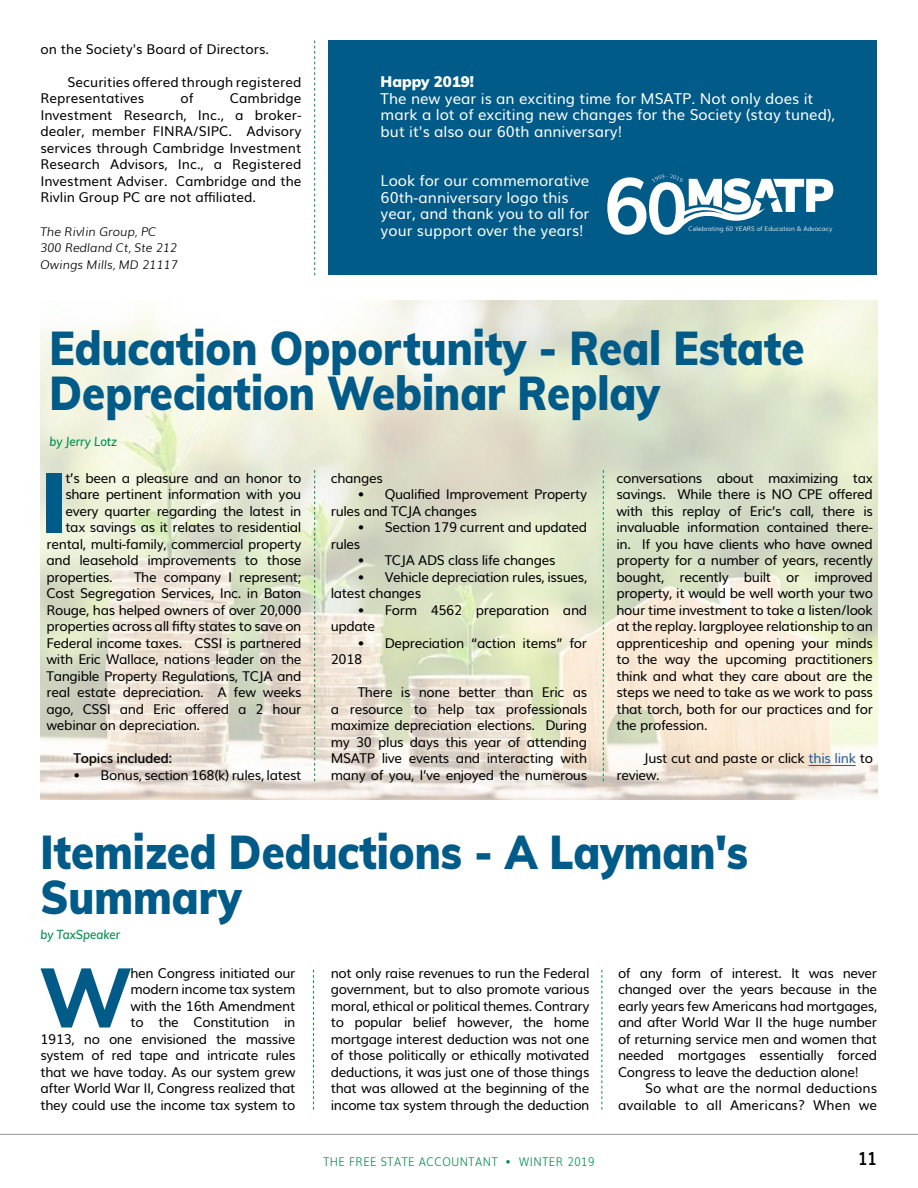
<style>
.page{position:relative;width:918px;height:1188px;background:#fff}
.page>*{position:absolute;margin:0;border:0;box-sizing:border-box;transform-origin:0 0}
.t1{font:900 82.95px "Muli";color:#005b89}
.t2{font:800 82.95px "Muli";color:#005b89}
.t3{font:900 46.5px/45px "Muli";color:#005b89;scale:.9 1}
.t4{font:700 18px "Muli";color:#000;scale:.9 1}
.t5{font:15px/16.5px "Muli";color:#fff}
.t6{font:900 15px "Muli";color:#fff}
.t7{font:13.5px/16.5px "Muli";letter-spacing:-.025em;color:#000;text-align:justify}
.t8{font:13.5px/16.5px "Muli";color:#000}
.t9{font:600 13.5px "Muli";letter-spacing:-.025em;color:#000}
.t10{font:italic 600 12.75px "Muli";color:#008e4c;scale:.9 1}
.t11{font:italic 300 12px/16.5px "Muli";color:#000}
.t12{font:300 12px "Muli";letter-spacing:.05em;color:#008e4c;scale:.9 1}
.t13{font:300 6.45px "Muli";color:#fff}
.s1{font-style:italic}
.s2{color:#215e9e}
</style>
<div class="page">
<hr style="left:0;top:1134px;width:918px;height:1px;background:#939598">
<svg style="left:313px;top:970px;width:1px;height:140px"></svg>
<svg style="left:602px;top:970px;width:1px;height:140px"></svg>
<div style="left:328px;top:40px;width:550px;height:235px;background:#005b89"></div>
<img style="left:40px;top:300px;width:838px;height:499px">
<svg style="left:603px;top:470px;width:1px;height:311px"></svg>
<svg style="left:314px;top:470px;width:1px;height:311px"></svg>
<svg style="left:314px;top:40px;width:1px;height:235px"></svg>
<hr style="left:809px;top:765px;width:47px;height:1px;background:#215e9e">
<svg style="left:607px;top:175px;width:226px;height:60px"></svg>
<p class="t8" style="left:40px;top:40px;width:230px">on the Society's Board of Directors.</p>
<p class="t8" style="left:40px;top:73px;width:262px;text-indent:27px">Securities offered through registered<br>Representatives</p>
<p class="t7" style="left:40px;top:89px;width:263px;text-indent:189px">Cambridge Investment Research, Inc., a broker&shy;dealer, member FINRA/SIPC. Advisory services through Cambridge Investment Research Advisors, Inc., a Registered Investment Adviser. Cambridge and the Rivlin Group PC are not affiliated.</p>
<p class="t11" style="left:40px;top:222px;width:139px">The Rivlin Group, PC<br>300 Redland Ct, Ste 212<br>Owings Mills, MD 21117</p>
<p class="t7" style="left:181px;top:89px;width:15px">of</p>
<p class="t6" style="left:381px;top:71px;width:95px">Happy 2019!</p>
<p class="t5" style="left:381px;top:89px;width:456px">The new year is an exciting time for MSATP. Not only does it mark a lot of exciting new changes for the Society (stay tuned), but it's also our 60th anniversary!</p>
<p class="t5" style="left:381px;top:171px;width:210px">Look for our commemorative<br>60th-anniversary logo this year, and thank you to all for your support over the years!</p>
<p class="t13" style="left:689px;top:223px;width:145px">Celebrating <span class="s1">60 YEARS</span> of Education &amp; Advocacy</p>
<h2 class="t3" style="left:50px;top:323px;width:841px">Education Opportunity - Real Estate<br>Depreciation Webinar Replay</h2>
<p class="t10" style="left:50px;top:432px;width:77px">by Jerry Lotz</p>
<h1 class="t1" style="left:41px;top:442px;width:28px">I</h1>
<p class="t7" style="left:65px;top:469px;width:238px">t’s been a pleasure and an honor to</p>
<p class="t7" style="left:65px;top:485px;width:238px">share pertinent information with you</p>
<p class="t7" style="left:65px;top:502px;width:238px">every quarter regarding the latest in</p>
<p class="t7" style="left:65px;top:518px;width:238px">tax savings as it relates to residential</p>
<p class="t7" style="left:47px;top:535px;width:256px">rental, multi-family, commercial property</p>
<p class="t7" style="left:47px;top:551px;width:256px">and leasehold improvements to those</p>
<p class="t7" style="left:47px;top:568px;width:68px">properties.</p>
<p class="t7" style="left:47px;top:568px;width:256px;text-indent:88px">The company I represent; Cost Segregation Services, Inc. in Baton Rouge, has helped owners of over 20,000 properties across all fifty states to save on Federal income taxes. CSSI is partnered with Eric Wallace, nations leader on the Tangible Property Regulations, TCJA and real estate depreciation. A few weeks ago, CSSI and Eric offered a 2 hour webinar on depreciation.</p>
<p class="t9" style="left:74px;top:748px;width:100px">Topics included:</p>
<p class="t7" style="left:74px;top:766px;width:229px">• Bonus, section 168(k) rules, latest</p>
<p class="t7" style="left:331px;top:469px;width:54px">changes</p>
<p class="t7" style="left:331px;top:485px;width:258px;text-indent:27px">• Qualified Improvement Property rules and TCJA changes</p>
<p class="t7" style="left:331px;top:518px;width:258px;text-indent:27px">• Section 179 current and updated rules</p>
<p class="t7" style="left:358px;top:551px;width:199px">• TCJA ADS class life changes</p>
<p class="t7" style="left:331px;top:568px;width:258px;text-indent:27px">• Vehicle depreciation rules, issues, latest changes</p>
<p class="t7" style="left:331px;top:601px;width:258px;text-indent:27px">• Form 4562 preparation and update</p>
<p class="t7" style="left:331px;top:634px;width:258px;text-indent:27px">• Depreciation “action items” for<br>2018</p>
<p class="t7" style="left:331px;top:683px;width:258px;text-indent:27px">There is none better than Eric as a resource to help tax professionals maximize depreciation elections. During my 30 plus days this year of attending MSATP live events and interacting with many of you, I’ve enjoyed the numerous</p>
<p class="t7" style="left:616px;top:469px;width:258px">conversations about maximizing tax savings. While there is NO CPE offered with this replay of Eric’s call, there is invaluable information contained there&shy;in. If you have clients who have owned property for a number of years, recently bought, recently built or improved property, it would be well worth your two hour time investment to take a listen/look at the replay. largployee relationship to an apprenticeship and opening your minds to the way the upcoming practitioners think and what they care about are the steps we need to take as we work to pass that torch, both for our practices and for the profession.</p>
<p class="t7" style="left:616px;top:749px;width:258px;text-indent:27px">Just cut and paste or click <span class="s2">this link</span> to review.</p>
<h2 class="t3" style="left:40px;top:828px;width:788px">Itemized Deductions - A Layman's<br>Summary</h2>
<p class="t10" style="left:40px;top:926px;width:90px">by TaxSpeaker</p>
<p class="t7" style="left:41px;top:964px;width:256px;text-align:right">hen Congress initiated our<br>modern income tax system<br>with the 16th Amendment<br>to the Constitution in<br>1913, no one envisioned the massive system of red tape and intricate rules that we have today. As our system grew after World War II, Congress realized that they could use the income tax system to</p>
<p class="t7" style="left:331px;top:964px;width:260px">not only raise revenues to run the Federal government, but to also promote various moral, ethical or political themes. Contrary to popular belief however, the home mortgage interest deduction was not one of those politically or ethically motivated deductions, it was just one of those things that was allowed at the beginning of the income tax system through the deduction</p>
<p class="t7" style="left:618px;top:964px;width:261px">of any form of interest. It was never changed over the years because in the early years few Americans had mortgages, and after World War II the huge number of returning service men and women that needed mortgages essentially forced Congress to leave the deduction alone!</p>
<h1 class="t2" style="left:39px;top:937px;width:95px">W</h1>
<p class="t8" style="left:618px;top:1079px;width:261px;text-align:right">So what are the normal deductions available to all Americans? When we</p>
<p class="t12" style="left:323px;top:1152px;width:303px">THE FREE STATE ACCOUNTANT • WINTER 2019</p>
<h3 class="t4" style="left:858px;top:1144px;width:23px">11</h3>
</div>
